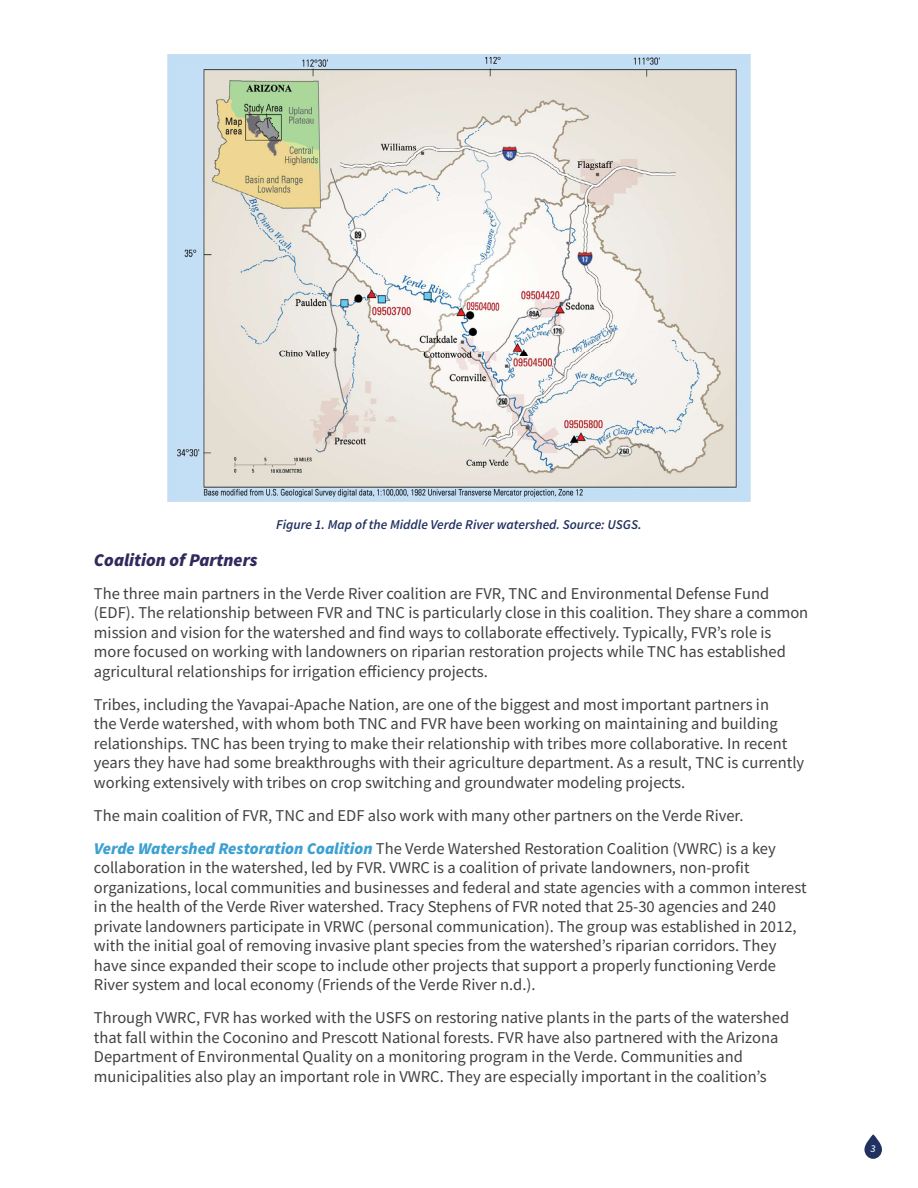
<style>
.page{position:relative;width:918px;height:1188px;background:#fff}
.page>*{position:absolute;margin:0;border:0;box-sizing:border-box;transform-origin:0 0}
.t1{font:italic 900 18px "Source Sans Pro";color:#32295d}
.t2{font:16.5px/19.5px "Source Sans Pro";color:#414042}
.t3{font:italic 600 13.5px "Source Sans Pro";color:#223260}
.t4{font:italic 600 10.5px "Source Sans Pro";color:#d1dff3}
.s1{font-weight:900;font-style:italic;color:#3ca0d1}
</style>
<div class="page">
<svg style="left:864px;top:1134px;width:18px;height:25px"></svg>
<img style="left:167px;top:54px;width:584px;height:448px">
<p class="t3" style="left:276px;top:515px;width:367px">Figure 1. Map of the Middle Verde River watershed. Source: USGS.</p>
<p class="t1" style="left:94px;top:547px;width:165px">Coalition of Partners</p>
<p class="t2" style="left:94px;top:583px;width:716px">The three main partners in the Verde River coalition are FVR, TNC and Environmental Defense Fund (EDF). The relationship between FVR and TNC is particularly close in this coalition. They share a common mission and vision for the watershed and find ways to collaborate effectively. Typically, FVR’s role is more focused on working with landowners on riparian restoration projects while TNC has established agricultural relationships for irrigation efficiency projects.</p>
<p class="t2" style="left:94px;top:694px;width:712px">Tribes, including the Yavapai-Apache Nation, are one of the biggest and most important partners in<br>the Verde watershed, with whom both TNC and FVR have been working on maintaining and building relationships. TNC has been trying to make their relationship with tribes more collaborative. In recent years they have had some breakthroughs with their agriculture department. As a result, TNC is currently working extensively with tribes on crop switching and groundwater modeling projects.</p>
<p class="t2" style="left:94px;top:799px;width:683px;line-height:33px">The main coalition of FVR, TNC and EDF also work with many other partners on the Verde River.<br><span class="s1">Verde Watershed Restoration Coalition</span> The Verde Watershed Restoration Coalition (VWRC) is a key</p>
<p class="t2" style="left:94px;top:858px;width:714px">collaboration in the watershed, led by FVR. VWRC is a coalition of private landowners, non-profit organizations, local communities and businesses and federal and state agencies with a common interest in the health of the Verde River watershed. Tracy Stephens of FVR noted that 25-30 agencies and 240 private landowners participate in VRWC (personal communication). The group was established in 2012, with the initial goal of removing invasive plant species from the watershed’s riparian corridors. They have since expanded their scope to include other projects that support a properly functioning Verde River system and local economy (Friends of the Verde River n.d.).</p>
<p class="t2" style="left:94px;top:1008px;width:697px">Through VWRC, FVR has worked with the USFS on restoring native plants in the parts of the watershed that fall within the Coconino and Prescott National forests. FVR have also partnered with the Arizona Department of Environmental Quality on a monitoring program in the Verde. Communities and municipalities also play an important role in VWRC. They are especially important in the coalition’s</p>
<p class="t4" style="left:871px;top:1141px;width:7px">3</p>
</div>
